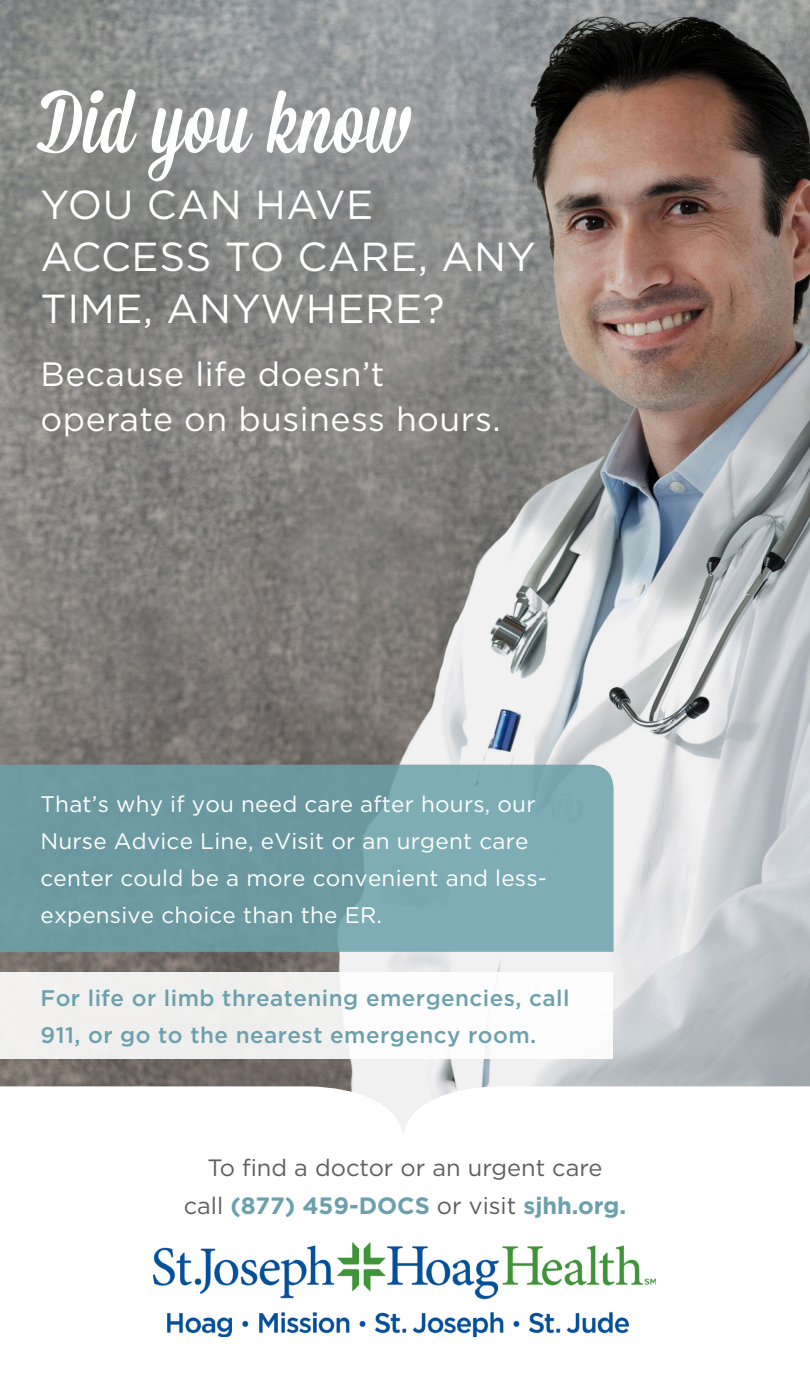
<style>
.page{position:relative;width:810px;height:1377px;background:#fff}
.page>*{position:absolute;margin:0;border:0;box-sizing:border-box;transform-origin:0 0}
.t1{font:87.75px "Mission Script";color:#fff}
.t2{font:40.5px/51.8px "Gotham";letter-spacing:.015em;color:#fff}
.t3{font:33.75px "Gotham";letter-spacing:.015em;color:#fff}
.t4{font:700 23.62px "Gotham";color:#6ba1ac}
.t5{font:23.62px "Gotham";color:#5f5f62}
.t6{font:22.5px/37.1px "Gotham";letter-spacing:.01em;color:#fff}
.t7{font:500 22.5px/37.1px "Gotham";letter-spacing:.02em;color:#6ba1ac}
.s1{font-weight:400;color:#5f5f62}
.s2{font-weight:400;color:#5e5c5f}
</style>
<div class="page">
<img style="left:0;top:0;width:810px;height:1086px">
<svg style="left:0;top:1086px;width:810px;height:251px"></svg>
<img style="left:154px;top:1243px;width:502px;height:93px">
<svg style="left:0;top:765px;width:614px;height:187px;background:#73a0a9"></svg>
<svg style="left:0;top:972px;width:612px;height:87px;fill:#f2f1f0"></svg>
<p class="t1" style="left:40px;top:70px;width:372px">Did you know</p>
<p class="t2" style="left:40px;top:178px;width:497px">YOU CAN HAVE<br>ACCESS TO CARE, ANY<br>TIME, ANYWHERE?</p>
<p class="t3" style="left:40px;top:353px;width:346px">Because life doesn’t</p>
<p class="t3" style="left:40px;top:398px;width:462px">operate on business hours.</p>
<p class="t6" style="left:40px;top:785px;width:508px">That’s why if you need care after hours, our Nurse Advice Line, eVisit or an urgent care center could be a more convenient and less&shy;expensive choice than the ER.</p>
<p class="t7" style="left:40px;top:979px;width:531px">For life or limb threatening emergencies, call<br>911, or go to the nearest emergency room.</p>
<p class="t5" style="left:207px;top:1152px;width:397px">To find a doctor or an urgent care</p>
<p class="t4" style="left:184px;top:1190px;width:444px"><span class="s1">call</span> (877) 459-DOCS <span class="s2">or visit</span> sjhh.org.</p>
</div>
